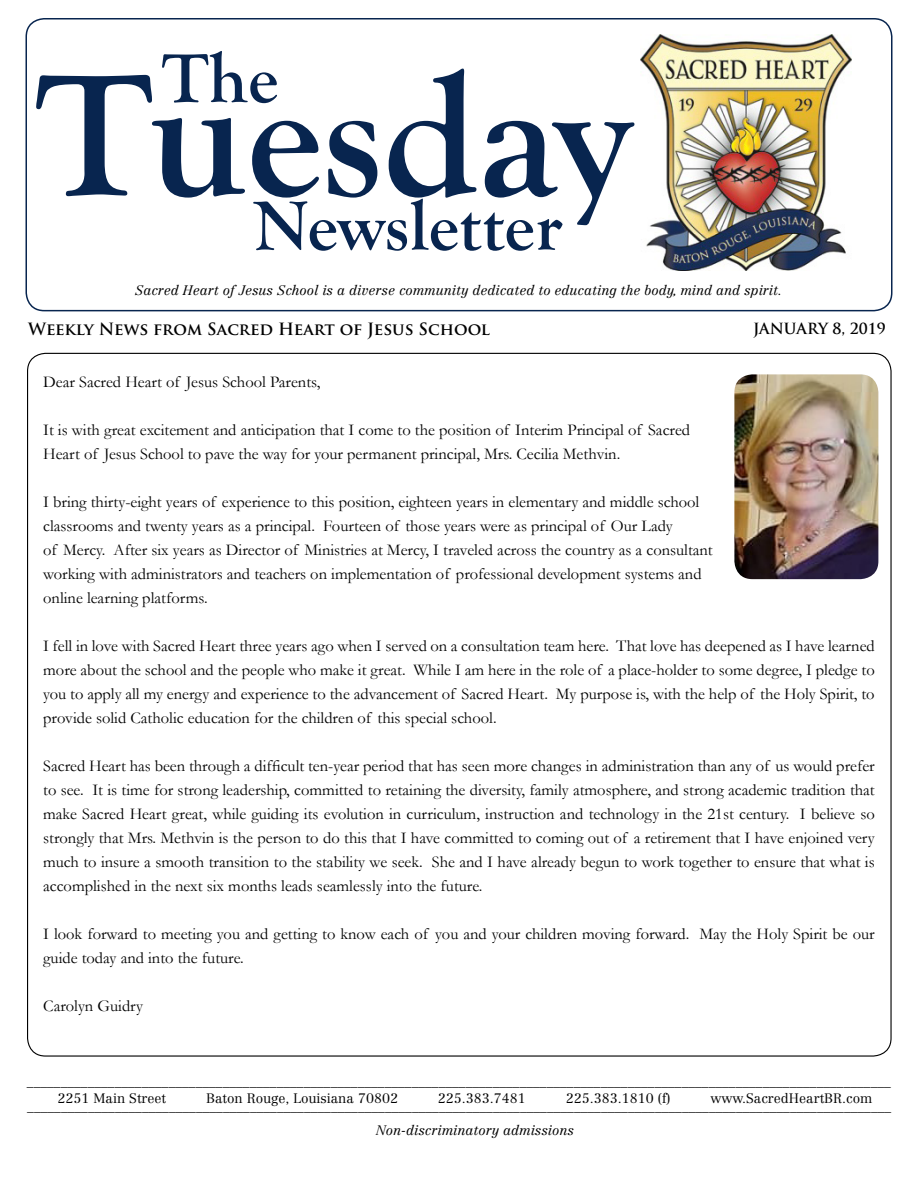
<style>
.page{position:relative;width:918px;height:1188px;background:#fff}
.page>*{position:absolute;margin:0;border:0;box-sizing:border-box;transform-origin:0 0}
.t1{font:700 180px "Goudy Old Style T";color:#08254f}
.t2{font:700 72px "Goudy Old Style T";color:#08254f}
.t3{font:16.5px/24px "Garamond";color:#000}
.t4{font:700 16.5px "Trajan Pro";color:#000}
.t5{font:700 15px "Trajan Pro";color:#000}
.t6{font:300 13.5px/25.5px "Centennial LT Std";color:#000}
.t7{font:italic 300 13.5px "Centennial LT Std";color:#000}
</style>
<div class="page">
<div style="left:26px;top:18px;width:866px;height:293px;border:2px solid #08254f;border-radius:18px"></div>
<img style="left:641px;top:34px;width:210px;height:236px">
<img style="left:734px;top:374px;width:144px;height:205px">
<h2 class="t2" style="left:162px;top:38px;width:118px">The</h2>
<h1 class="t1" style="left:36px;top:35px;width:597px">Tuesday</h1>
<h2 class="t2" style="left:254px;top:186px;width:310px">Newsletter</h2>
<p class="t7" style="left:135px;top:282px;width:649px">Sacred Heart of Jesus School is a diverse community dedicated to educating the body, mind and spirit.</p>
<p class="t4" style="left:28px;top:319px;width:463px">Weekly News from Sacred Heart of Jesus School</p>
<p class="t5" style="left:753px;top:319px;width:134px">JANUARY 8, 2019</p>
<p class="t3" style="left:43px;top:369px;width:279px">Dear Sacred Heart of Jesus School Parents,</p>
<p class="t3" style="left:43px;top:417px;width:648px">It is with great excitement and anticipation that I come to the position of Interim Principal of Sacred<br>Heart of Jesus School to pave the way for your permanent principal, Mrs. Cecilia Methvin.</p>
<p class="t3" style="left:43px;top:489px;width:671px">I bring thirty-eight years of experience to this position, eighteen years in elementary and middle school classrooms and twenty years as a principal. Fourteen of those years were as principal of Our Lady<br>of Mercy. After six years as Director of Ministries at Mercy, I traveled across the country as a consultant working with administrators and teachers on implementation of professional development systems and online learning platforms.</p>
<p class="t3" style="left:43px;top:633px;width:833px;text-align:justify">I fell in love with Sacred Heart three years ago when I served on a consultation team here. That love has deepened as I have learned more about the school and the people who make it great. While I am here in the role of a place-holder to some degree, I pledge to you to apply all my energy and experience to the advancement of Sacred Heart. My purpose is, with the help of the Holy Spirit, to provide solid Catholic education for the children of this special school.</p>
<p class="t3" style="left:43px;top:753px;width:833px;text-align:justify">Sacred Heart has been through a difficult ten-year period that has seen more changes in administration than any of us would prefer to see. It is time for strong leadership, committed to retaining the diversity, family atmosphere, and strong academic tradition that make Sacred Heart great, while guiding its evolution in curriculum, instruction and technology in the 21st century. I believe so strongly that Mrs. Methvin is the person to do this that I have committed to coming out of a retirement that I have enjoined very much to insure a smooth transition to the stability we seek. She and I have already begun to work together to ensure that what is accomplished in the next six months leads seamlessly into the future.</p>
<p class="t3" style="left:43px;top:921px;width:833px">I look forward to meeting you and getting to know each of you and your children moving forward. May the Holy Spirit be our guide today and into the future.</p>
<p class="t3" style="left:43px;top:993px;width:101px">Carolyn Guidry</p>
<p class="t6" style="left:27px;top:1068px;width:866px">________________________________________________________________________________________________________________________________ ________________________________________________________________________________________________________________________________</p>
<p class="t7" style="left:376px;top:1122px;width:199px">Non-discriminatory admissions</p>
<p class="t6" style="left:58px;top:1086px;width:110px">2251 Main Street</p>
<p class="t6" style="left:206px;top:1086px;width:193px">Baton Rouge, Louisiana 70802</p>
<p class="t6" style="left:438px;top:1086px;width:89px">225.383.7481</p>
<p class="t6" style="left:566px;top:1086px;width:106px">225.383.1810 (f)</p>
<p class="t6" style="left:710px;top:1086px;width:164px">www.SacredHeartBR.com</p>
</div>
